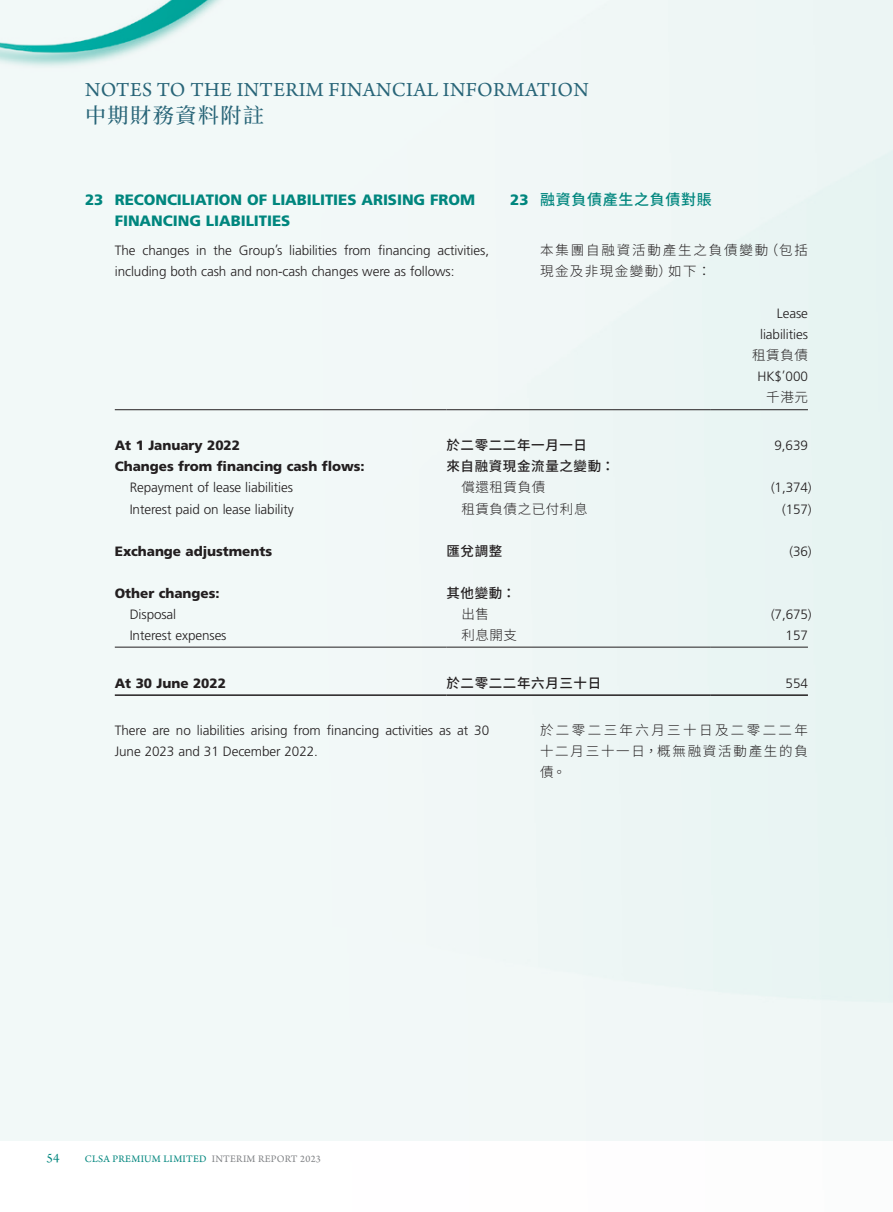
<style>
.page{position:relative;width:893px;height:1212px;background:#fff}
.page>*{position:absolute;margin:0;border:0;box-sizing:border-box;transform-origin:0 0}
.t1{font:21px "Arno Pro";letter-spacing:.015em;color:#286578}
.t2{font:500 21px "Source Han Serif TC";letter-spacing:.075em;color:#286578}
.Heading_1{font:900 15px/21px "Frutiger LT Std";letter-spacing:-.005em;color:#00867e}
.C_Heading_1{font:500 15px "Source Han Sans TC";letter-spacing:.045em;color:#00867e}
.Body_Text{font:300 13.5px/21px "Frutiger LT Std";letter-spacing:-.005em;color:#231f20}
.Body_Text-2{font:900 13.5px "Frutiger LT Std";letter-spacing:-.005em;color:#231f20}
.C_Body_Text{font:300 13.5px/21px "Source Han Sans TC";letter-spacing:.135em;color:#231f20}
.Body_Text-3{font:500 13.5px "Source Han Sans TC";letter-spacing:.045em;color:#231f20}
.Body_Text-4{font:300 13.5px "Source Han Sans TC";letter-spacing:.045em;color:#231f20}
.t3{font:13.5px "Arno Pro";color:#00867e}
.t4{font:10.5px "Arno Pro";letter-spacing:.025em;color:#00867e}
.s1{font-family:"Frutiger LT Std";font-weight:900}
.s2{color:#808285}
</style>
<div class="page">
<div style="left:0;top:0;width:893px;height:1141px;background:#f2f9f8"></div>
<hr style="left:115px;top:409px;width:331px;height:1px;background:#231f20">
<hr style="left:446px;top:409px;width:264px;height:1px;background:#231f20">
<hr style="left:710px;top:409px;width:98px;height:1px;background:#231f20">
<hr style="left:115px;top:647px;width:331px;height:1px;background:#231f20">
<hr style="left:446px;top:647px;width:264px;height:1px;background:#231f20">
<hr style="left:710px;top:647px;width:98px;height:1px;background:#231f20">
<hr style="left:115px;top:694px;width:331px;height:2px;background:#231f20">
<hr style="left:446px;top:694px;width:264px;height:2px;background:#231f20">
<hr style="left:710px;top:694px;width:98px;height:2px;background:#231f20">
<h1 class="t1" style="left:85px;top:78px;width:505px">NOTES TO THE INTERIM FINANCIAL INFORMATION</h1>
<h1 class="t2" style="left:85px;top:104px;width:181px">中期財務資料附註</h1>
<p class="Heading_1" style="left:115px;top:189px;width:362px;text-indent:-30px">23 RECONCILIATION OF LIABILITIES ARISING FROM<br>FINANCING LIABILITIES</p>
<p class="Body_Text" style="left:115px;top:240px;width:376px">The changes in the Group’s liabilities from financing activities, including both cash and non-cash changes were as follows:</p>
<p class="C_Heading_1" style="left:510px;top:191px;width:203px"><span class="s1">23</span> 融資負債產生之負債對賬</p>
<p class="C_Body_Text" style="left:540px;top:240px;width:269px">本集團自融資活動產生之負債變動（包括現金及非現金變動）如下：</p>
<p class="Body_Text" style="left:777px;top:303px;width:33px">Lease</p>
<p class="Body_Text" style="left:760px;top:324px;width:49px">liabilities</p>
<p class="Body_Text-4" style="left:752px;top:347px;width:57px">租賃負債</p>
<p class="Body_Text" style="left:757px;top:366px;width:52px">HK$’000</p>
<p class="Body_Text-4" style="left:766px;top:389px;width:43px">千港元</p>
<p class="Body_Text-2" style="left:115px;top:438px;width:127px">At 1 January 2022</p>
<p class="Body_Text-3" style="left:446px;top:438px;width:142px">於二零二二年一月一日</p>
<p class="Body_Text" style="left:774px;top:435px;width:35px">9,639</p>
<p class="Body_Text-2" style="left:115px;top:459px;width:251px">Changes from financing cash flows:</p>
<p class="Body_Text-3" style="left:446px;top:459px;width:170px">來自融資現金流量之變動：</p>
<p class="Body_Text" style="left:130px;top:477px;width:165px">Repayment of lease liabilities</p>
<p class="Body_Text-4" style="left:461px;top:480px;width:85px">償還租賃負債</p>
<p class="Body_Text" style="left:771px;top:477px;width:42px">(1,374)</p>
<p class="Body_Text" style="left:130px;top:498px;width:166px">Interest paid on lease liability</p>
<p class="Body_Text-4" style="left:461px;top:501px;width:128px">租賃負債之已付利息</p>
<p class="Body_Text" style="left:782px;top:498px;width:31px">(157)</p>
<p class="Body_Text-2" style="left:115px;top:543px;width:159px">Exchange adjustments</p>
<p class="Body_Text-3" style="left:446px;top:543px;width:57px">匯兌調整</p>
<p class="Body_Text" style="left:789px;top:540px;width:24px">(36)</p>
<p class="Body_Text-2" style="left:115px;top:585px;width:106px">Other changes:</p>
<p class="Body_Text-3" style="left:446px;top:585px;width:71px">其他變動：</p>
<p class="Body_Text" style="left:130px;top:603px;width:48px">Disposal</p>
<p class="Body_Text-4" style="left:461px;top:606px;width:29px">出售</p>
<p class="Body_Text" style="left:771px;top:603px;width:42px">(7,675)</p>
<p class="Body_Text" style="left:130px;top:624px;width:98px">Interest expenses</p>
<p class="Body_Text-4" style="left:461px;top:627px;width:57px">利息開支</p>
<p class="Body_Text" style="left:786px;top:624px;width:24px">157</p>
<p class="Body_Text-2" style="left:115px;top:675px;width:113px">At 30 June 2022</p>
<p class="Body_Text-3" style="left:446px;top:675px;width:156px">於二零二二年六月三十日</p>
<p class="Body_Text" style="left:786px;top:673px;width:24px">554</p>
<p class="Body_Text" style="left:115px;top:720px;width:376px">There are no liabilities arising from financing activities as at 30<br>June 2023 and 31 December 2022.</p>
<p class="C_Body_Text" style="left:540px;top:719px;width:269px;text-align:justify">於二零二三年六月三十日及二零二二年十二月三十一日，概無融資活動產生的負債。</p>
<p class="t3" style="left:46px;top:1150px;width:15px">54</p>
<p class="t4" style="left:85px;top:1153px;width:238px">CLSA PREMIUM LIMITED <span class="s2">INTERIM REPORT 2023</span></p>
</div>
